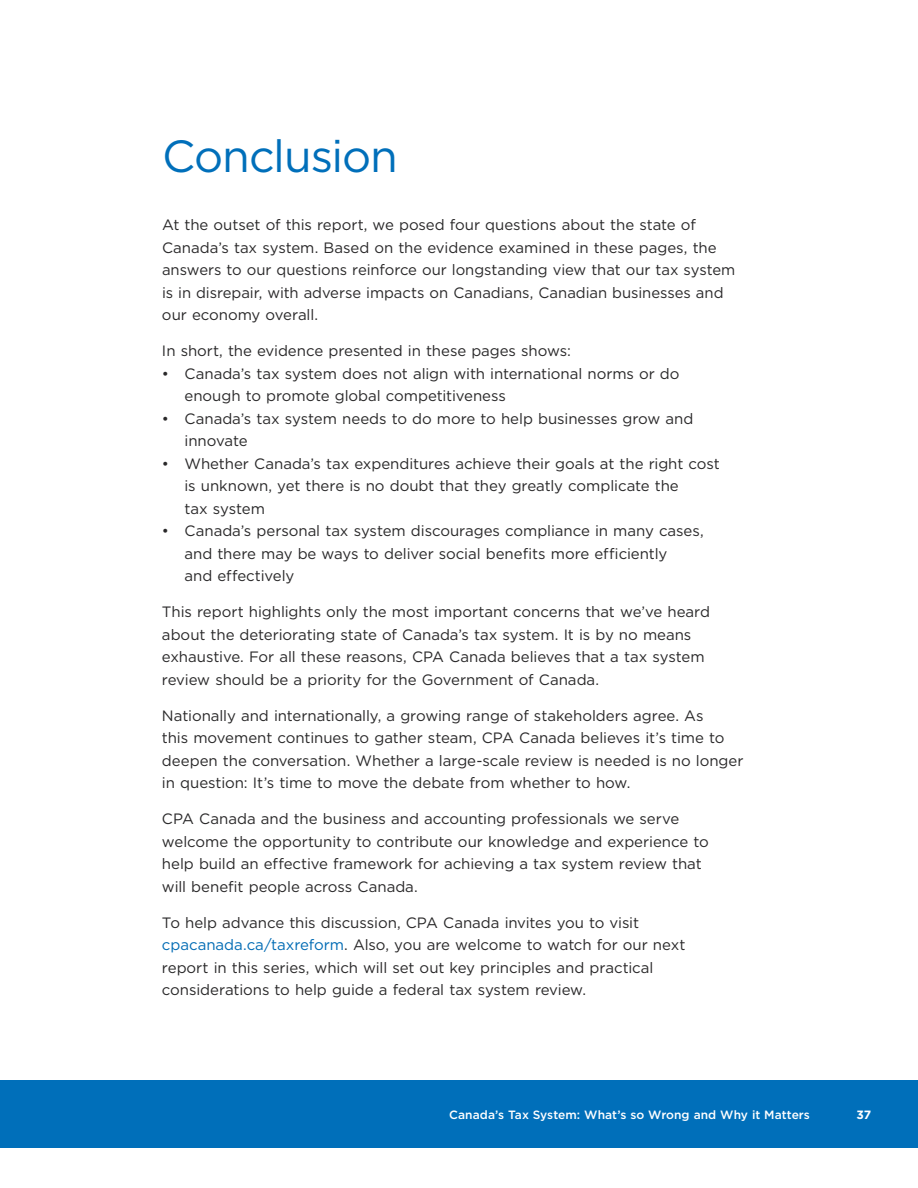
<style>
.page{position:relative;width:918px;height:1188px;background:#fff}
.page>*{position:absolute;margin:0;border:0;box-sizing:border-box;transform-origin:0 0}
.t1{font:45px "Gotham";letter-spacing:-.025em;color:#006fba}
.t2{font:15px/22.5px "Gotham";letter-spacing:-.005em;color:#292829}
.t3{font:500 12px "Gotham";color:#fff}
.t4{font:700 12px "Gotham";color:#fff}
.s1{color:#006bb4}
</style>
<div class="page">
<div style="left:0;top:1080px;width:918px;height:68px;background:#006fba"></div>
<h2 class="t1" style="left:162px;top:128px;width:237px">Conclusion</h2>
<p class="t2" style="left:162px;top:213px;width:575px">At the outset of this report, we posed four questions about the state of Canada’s tax system. Based on the evidence examined in these pages, the answers to our questions reinforce our longstanding view that our tax system is in disrepair, with adverse impacts on Canadians, Canadian businesses and our economy overall.</p>
<p class="t2" style="left:162px;top:339px;width:410px">In short, the evidence presented in these pages shows:</p>
<p class="t2" style="left:184px;top:362px;width:497px;text-indent:-22px">• Canada’s tax system does not align with international norms or do enough to promote global competitiveness</p>
<p class="t2" style="left:184px;top:407px;width:511px;text-indent:-22px">• Canada’s tax system needs to do more to help businesses grow and innovate</p>
<p class="t2" style="left:184px;top:452px;width:537px;text-indent:-22px">• Whether Canada’s tax expenditures achieve their goals at the right cost is unknown, yet there is no doubt that they greatly complicate the<br>tax system</p>
<p class="t2" style="left:184px;top:519px;width:521px;text-indent:-22px">• Canada’s personal tax system discourages compliance in many cases, and there may be ways to deliver social benefits more efficiently<br>and effectively</p>
<p class="t2" style="left:162px;top:600px;width:550px">This report highlights only the most important concerns that we’ve heard about the deteriorating state of Canada’s tax system. It is by no means exhaustive. For all these reasons, CPA Canada believes that a tax system review should be a priority for the Government of Canada.</p>
<p class="t2" style="left:162px;top:704px;width:583px">Nationally and internationally, a growing range of stakeholders agree. As<br>this movement continues to gather steam, CPA Canada believes it’s time to deepen the conversation. Whether a large-scale review is needed is no longer in question: It’s time to move the debate from whether to how.</p>
<p class="t2" style="left:162px;top:807px;width:548px">CPA Canada and the business and accounting professionals we serve welcome the opportunity to contribute our knowledge and experience to help build an effective framework for achieving a tax system review that will benefit people across Canada.</p>
<p class="t2" style="left:162px;top:911px;width:525px">To help advance this discussion, CPA Canada invites you to visit <span class="s1">cpacanada.ca/taxreform</span>. Also, you are welcome to watch for our next report in this series, which will set out key principles and practical considerations to help guide a federal tax system review.</p>
<p class="t3" style="left:449px;top:1107px;width:362px">Canada’s Tax System: What’s so Wrong and Why it Matters</p>
<p class="t4" style="left:857px;top:1107px;width:16px">37</p>
</div>
